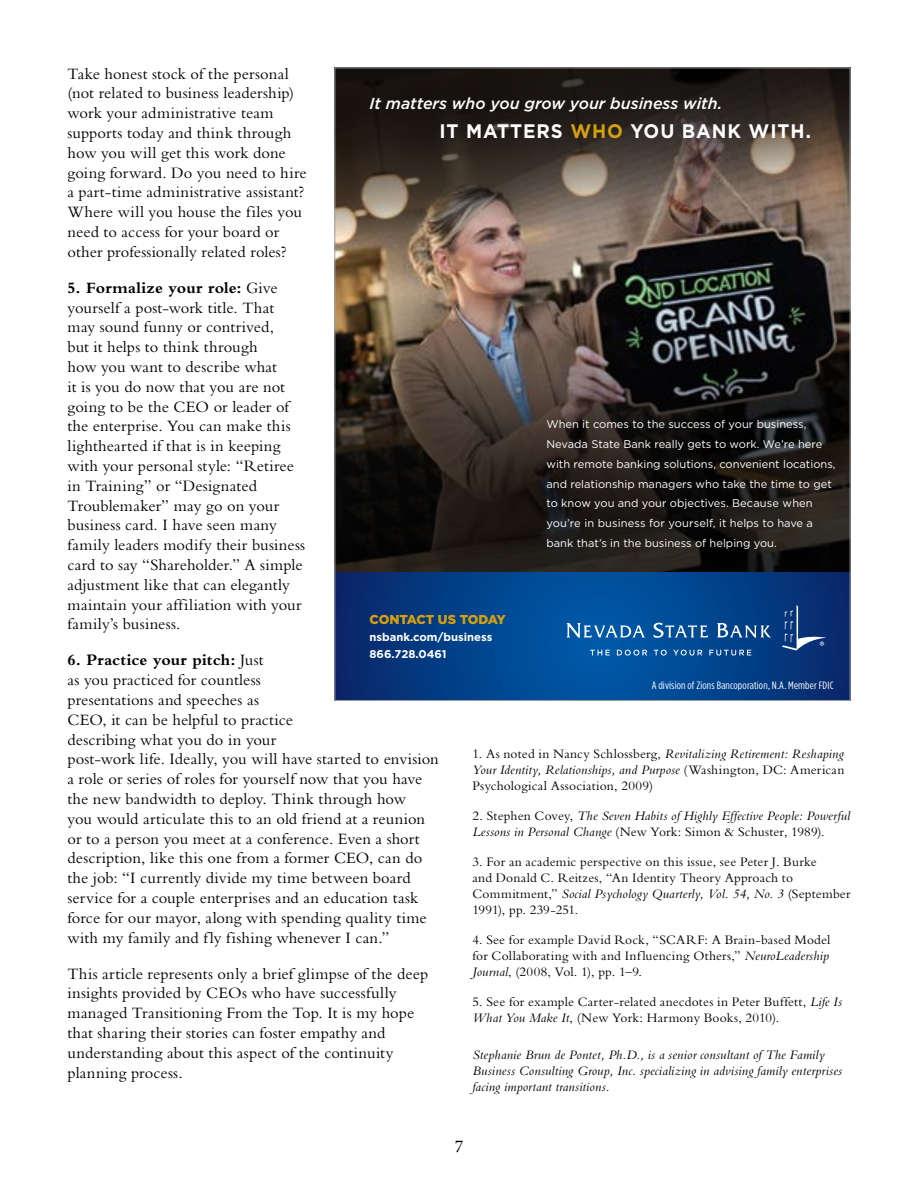
<style>
.page{position:relative;width:918px;height:1188px;background:#fff}
.page>*{position:absolute;margin:0;border:0;box-sizing:border-box;transform-origin:0 0}
.t1{font:700 19.65px "Gotham";letter-spacing:.05em;color:#fff;scale:.95 1}
.t2{font:18px "Minion Pro";color:#000}
.t3{font:16.5px/19.8px "Bembo Std";letter-spacing:.005em;color:#000}
.t4{font:italic 500 15.9px "Gotham";color:#fff}
.t5{font:13.5px/16.2px "Bembo Std";letter-spacing:.015em;color:#000;text-align:justify}
.t6{font:italic 13.5px/16.2px "Bembo Std";letter-spacing:.01em;color:#000}
.t7{font:900 12.9px "Gotham";letter-spacing:-.02em;color:#d59f10}
.t8{font:12.3px "Myriad Pro";color:#fff}
.t9{font:700 11.25px/17.1px "Gotham";color:#fff}
.t10{font:11.1px/20px "Gotham";color:#fff}
.t11{font:10.65px "Gotham Condensed";letter-spacing:.01em;color:#fff;scale:1.1 1}
.s1{font-weight:700}
.s2{color:#d59f10}
.s3{font-style:italic}
.s4{font-style:normal}
</style>
<div class="page">
<img style="left:336px;top:238px;width:512px;height:57px">
<svg style="left:336px;top:70px;width:512px;height:168px;background:#4b4038"></svg>
<svg style="left:336px;top:295px;width:512px;height:277px;background:#2e2824"></svg>
<svg style="left:336px;top:572px;width:512px;height:127px;background:#024089"></svg>
<svg style="left:782px;top:605px;width:45px;height:46px;background:#254a87"></svg>
<svg style="left:566px;top:623px;width:205px;height:15px;background:#3e78b1"></svg>
<svg style="left:590px;top:650px;width:20px;height:5px"></svg>
<svg style="left:617px;top:650px;width:30px;height:6px"></svg>
<svg style="left:654px;top:650px;width:13px;height:6px"></svg>
<svg style="left:673px;top:650px;width:29px;height:6px"></svg>
<svg style="left:709px;top:650px;width:42px;height:6px"></svg>
<p class="t3" style="left:68px;top:63px;width:241px">Take honest stock of the personal (not related to business leadership) work your administrative team supports today and think through how you will get this work done going forward. Do you need to hire a part-time administrative assistant?<br>Where will you house the files you need to access for your board or other professionally related roles?</p>
<p class="t3" style="left:68px;top:277px;width:239px"><span class="s1">5. Formalize your role:</span> Give yourself a post-work title. That may sound funny or contrived,<br>but it helps to think through<br>how you want to describe what<br>it is you do now that you are not going to be the CEO or leader of the enterprise. You can make this lighthearted if that is in keeping with your personal style: “Retiree in Training” or “Designated<br>Troublemaker” may go on your business card. I have seen many family leaders modify their business card to say “Shareholder.” A simple adjustment like that can elegantly maintain your affiliation with your family’s business.</p>
<p class="t3" style="left:68px;top:650px;width:373px"><span class="s1">6. Practice your pitch:</span> Just<br>as you practiced for countless<br>presentations and speeches as<br>CEO, it can be helpful to practice<br>describing what you do in your<br>post-work life. Ideally, you will have started to envision a role or series of roles for yourself now that you have the new bandwidth to deploy. Think through how<br>you would articulate this to an old friend at a reunion or to a person you meet at a conference. Even a short description, like this one from a former CEO, can do the job: “I currently divide my time between board service for a couple enterprises and an education task force for our mayor, along with spending quality time with my family and fly fishing whenever I can.”</p>
<p class="t3" style="left:68px;top:963px;width:362px">This article represents only a brief glimpse of the deep insights provided by CEOs who have successfully managed Transitioning From the Top. It is my hope that sharing their stories can foster empathy and understanding about this aspect of the continuity planning process.</p>
<p class="t4" style="left:370px;top:93px;width:354px">It matters who you grow your business with.</p>
<p class="t1" style="left:439px;top:118px;width:393px">IT MATTERS <span class="s2">WHO</span> YOU BANK WITH.</p>
<p class="t10" style="left:546px;top:413px;width:291px">When it comes to the success of your business, Nevada State Bank really gets to work. We’re here with remote banking solutions, convenient locations, and relationship managers who take the time to get to know you and your objectives. Because when you’re in business for yourself, it helps to have a bank that’s in the business of helping you.</p>
<p class="t7" style="left:370px;top:611px;width:138px">CONTACT US TODAY</p>
<p class="t9" style="left:370px;top:629px;width:124px">nsbank.com/business<br>866.728.0461</p>
<p class="t8" style="left:820px;top:638px;width:7px">®</p>
<p class="t11" style="left:652px;top:680px;width:167px">A division of Zions Bancoporation, N.A. Member FDIC</p>
<p class="t5" style="left:472px;top:745px;width:373px">1. As noted in Nancy Schlossberg, <span class="s3">Revitalizing Retirement: Reshaping Your Identity, Relationships, and Purpose</span> (Washington, DC: American Psychological Association, 2009)</p>
<p class="t6" style="left:472px;top:807px;width:379px"><span class="s4">2. Stephen Covey,</span> The Seven Habits of Highly Effective People: Powerful<br>Lessons in Personal Change <span class="s4">(New York: Simon &amp; Schuster, 1989).</span></p>
<p class="t5" style="left:472px;top:853px;width:380px;text-align:left">3. For an academic perspective on this issue, see Peter J. Burke<br>and Donald C. Reitzes, “An Identity Theory Approach to Commitment,” <span class="s3">Social Psychology Quarterly, Vol. 54, No. 3</span> (September 1991), pp. 239-251.</p>
<p class="t5" style="left:472px;top:931px;width:360px">4. See for example David Rock, “SCARF: A Brain-based Model for Collaborating with and Influencing Others,” <span class="s3">NeuroLeadership Journal</span>, (2008, Vol. 1), pp. 1–9.</p>
<p class="t5" style="left:472px;top:993px;width:371px">5. See for example Carter-related anecdotes in Peter Buffett, <span class="s3">Life Is<br>What You Make It</span>, (New York: Harmony Books, 2010).</p>
<p class="t6" style="left:472px;top:1046px;width:371px">Stephanie Brun de Pontet, Ph.D., is a senior consultant of The Family<br>Business Consulting Group, Inc. specializing in advising family enterprises facing important transitions.</p>
<p class="t2" style="left:455px;top:1134px;width:10px">7</p>
</div>
